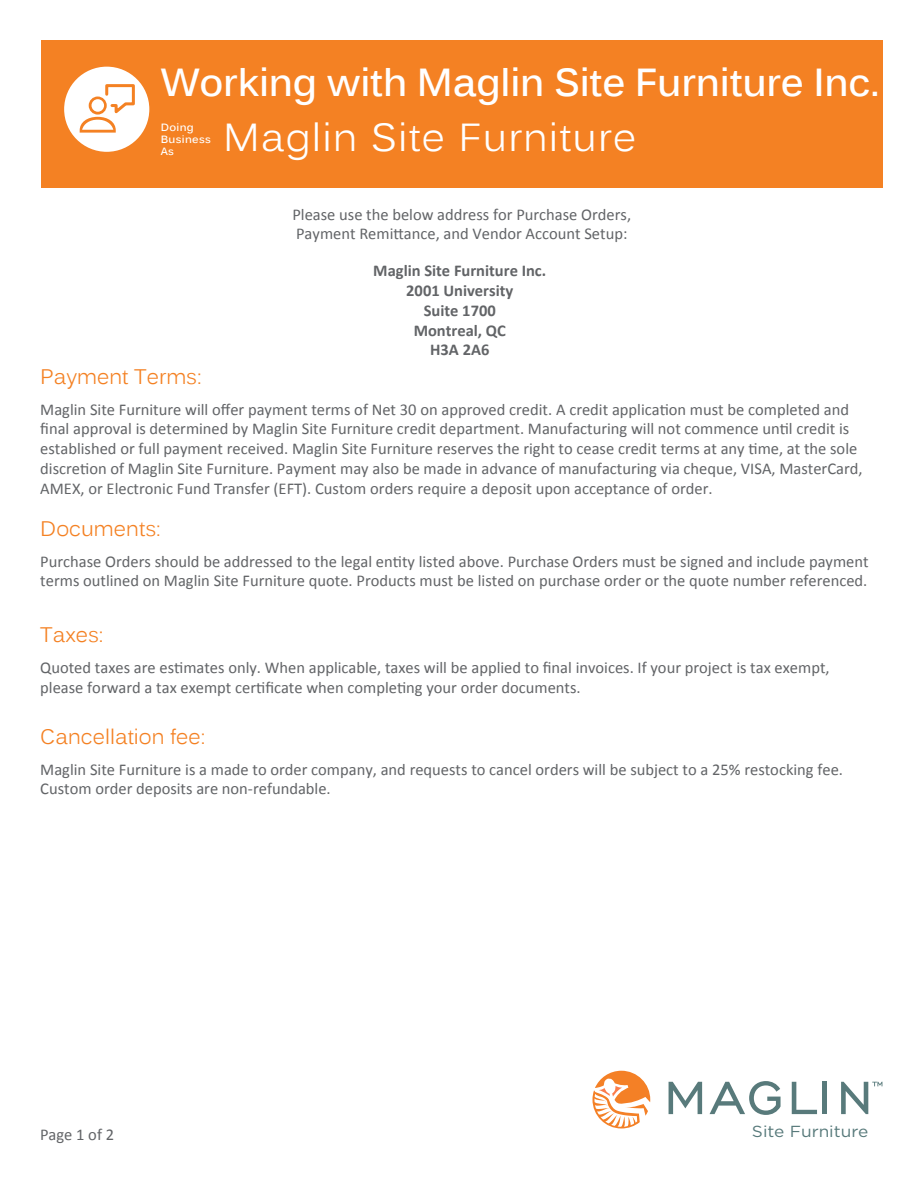
<style>
.page{position:relative;width:918px;height:1188px;background:#fff}
.page>*{position:absolute;margin:0;border:0;box-sizing:border-box;transform-origin:0 0}
.t1{font:700 39px "Kalinga";letter-spacing:-.005em;color:#fff}
.t2{font:39px "Kalinga";letter-spacing:.03em;color:#fff}
.t3{font:21px "Kalinga";color:#f48123}
.t4{font:16.5px/19.8px "Calibri";color:#626467}
.t5{font:700 16.5px/19.8px "Calibri";color:#626467;text-align:center}
.t6{font:16.05px "Gotham";color:#587a7b;scale:1.08 1}
.t7{font:700 10.5px/12px "Kalinga";letter-spacing:.03em;color:#fff}
</style>
<div class="page">
<svg style="left:592px;top:1071px;width:58px;height:57px"></svg>
<svg style="left:669px;top:1082px;width:33px;height:32px"></svg>
<svg style="left:710px;top:1081px;width:71px;height:34px"></svg>
<svg style="left:792px;top:1082px;width:25px;height:32px"></svg>
<hr style="left:823px;top:1082px;width:4px;height:32px;background:#587a7b">
<svg style="left:841px;top:1082px;width:41px;height:32px"></svg>
<div style="left:41px;top:40px;width:842px;height:148px;background:#f48123"></div>
<div style="left:64px;top:67px;width:85px;height:85px;background:#fff;border-radius:50%"></div>
<svg style="left:80px;top:84px;width:55px;height:49px"></svg>
<h1 class="t1" style="left:161px;top:57px;width:720px">Working with Maglin Site Furniture Inc.</h1>
<p class="t7" style="left:161px;top:123px;width:52px">Doing<br>Business<br>As</p>
<h1 class="t2" style="left:223px;top:112px;width:415px">Maglin Site Furniture</h1>
<p class="t3" style="left:40px;top:363px;width:163px">Payment Terms:</p>
<p class="t4" style="left:292px;top:204px;width:340px">Please use the below address for Purchase Orders,<br>Payment Remittance, and Vendor Account Setup:</p>
<p class="t5" style="left:373px;top:261px;width:174px">Maglin Site Furniture Inc.<br>2001 University<br>Suite 1700<br>Montreal, QC<br>H3A 2A6</p>
<p class="t4" style="left:40px;top:399px;width:824px">Maglin Site Furniture will offer payment terms of Net 30 on approved credit. A credit application must be completed and final approval is determined by Maglin Site Furniture credit department. Manufacturing will not commence until credit is established or full payment received. Maglin Site Furniture reserves the right to cease credit terms at any time, at the sole discretion of Maglin Site Furniture. Payment may also be made in advance of manufacturing via cheque, VISA, MasterCard, AMEX, or Electronic Fund Transfer (EFT). Custom orders require a deposit upon acceptance of order.</p>
<p class="t3" style="left:40px;top:515px;width:122px">Documents:</p>
<p class="t4" style="left:40px;top:551px;width:830px">Purchase Orders should be addressed to the legal entity listed above. Purchase Orders must be signed and include payment terms outlined on Maglin Site Furniture quote. Products must be listed on purchase order or the quote number referenced.</p>
<p class="t3" style="left:40px;top:621px;width:65px">Taxes:</p>
<p class="t4" style="left:40px;top:658px;width:791px">Quoted taxes are estimates only. When applicable, taxes will be applied to final invoices. If your project is tax exempt, please forward a tax exempt certificate when completing your order documents.</p>
<p class="t3" style="left:40px;top:723px;width:167px">Cancellation fee:</p>
<p class="t4" style="left:40px;top:759px;width:804px">Maglin Site Furniture is a made to order company, and requests to cancel orders will be subject to a 25% restocking fee.<br>Custom order deposits are non-refundable.</p>
<p class="t4" style="left:40px;top:1125px;width:76px">Page 1 of 2</p>
<p class="t6" style="left:752px;top:1121px;width:109px">Site Furniture</p>
</div>
